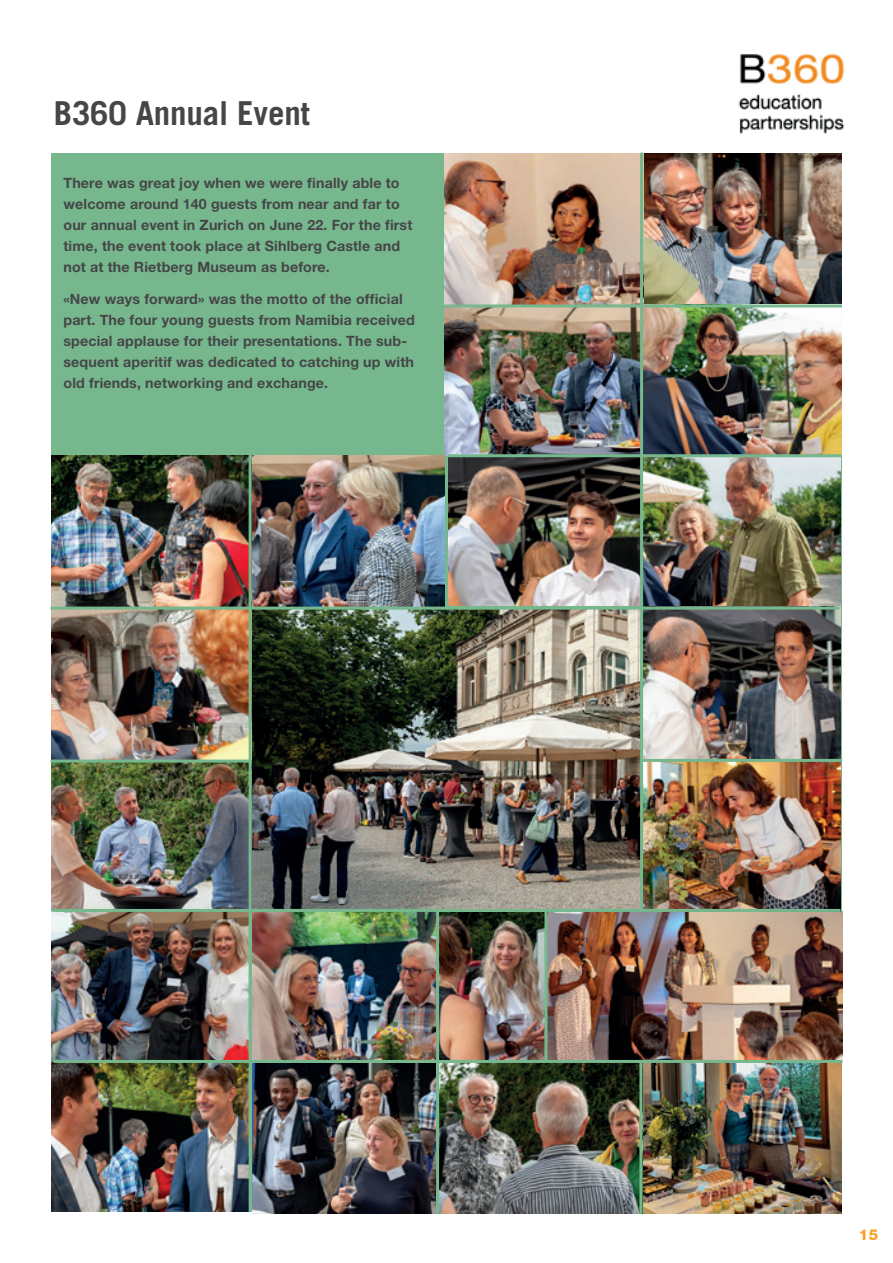
<style>
.page{position:relative;width:893px;height:1263px;background:#fff}
.page>*{position:absolute;margin:0;border:0;box-sizing:border-box;transform-origin:0 0}
.t1{font:700 33px "Trade Gothic";letter-spacing:-.005em;color:#454647}
.t2{font:800 15px "Helvetica Neue";color:#f9a22b}
.t3{font:700 14.25px/21px "Helvetica Neue";letter-spacing:.01em;color:#454647}
</style>
<div class="page">
<div style="left:51px;top:153px;width:791px;height:1059px;background:#77b78d"></div>
<img style="left:439px;top:911px;width:404px;height:303px">
<img style="left:738px;top:54px;width:107px;height:80px">
<img style="left:252px;top:610px;width:388px;height:299px">
<img style="left:51px;top:456px;width:394px;height:151px">
<img style="left:444px;top:153px;width:196px;height:151px">
<img style="left:52px;top:912px;width:197px;height:300px">
<img style="left:448px;top:457px;width:192px;height:149px">
<img style="left:252px;top:912px;width:184px;height:302px">
<img style="left:645px;top:153px;width:197px;height:151px">
<img style="left:51px;top:610px;width:198px;height:299px">
<img style="left:444px;top:307px;width:196px;height:149px">
<img style="left:643px;top:307px;width:199px;height:602px">
<hr style="left:249px;top:455px;width:3px;height:757px;background:#77b78d">
<hr style="left:52px;top:909px;width:789px;height:3px;background:#77b78d">
<hr style="left:436px;top:912px;width:3px;height:302px;background:#77b78d">
<hr style="left:50px;top:607px;width:789px;height:3px;background:#77b78d">
<hr style="left:448px;top:454px;width:394px;height:3px;background:#77b78d">
<hr style="left:51px;top:759px;width:201px;height:3px;background:#77b78d">
<hr style="left:641px;top:759px;width:201px;height:3px;background:#77b78d">
<hr style="left:53px;top:1060px;width:789px;height:3px;background:#77b78d">
<hr style="left:639px;top:1062px;width:3px;height:152px;background:#77b78d">
<hr style="left:544px;top:909px;width:3px;height:152px;background:#77b78d">
<h1 class="t1" style="left:54px;top:93px;width:257px">B360 Annual Event</h1>
<p class="t3" style="left:63px;top:172px;width:350px">There was great joy when we were finally able to welcome around 140 guests from near and far to our annual event in Zurich on June 22. For the first time, the event took place at Sihlberg Castle and not at the Rietberg Museum as before.</p>
<p class="t3" style="left:63px;top:288px;width:353px">«New ways forward» was the motto of the official part. The four young guests from Namibia received special applause for their presentations. The sub&shy;sequent aperitif was dedicated to catching up with old friends, networking and exchange.</p>
<p class="t2" style="left:859px;top:1226px;width:21px">15</p>
</div>
